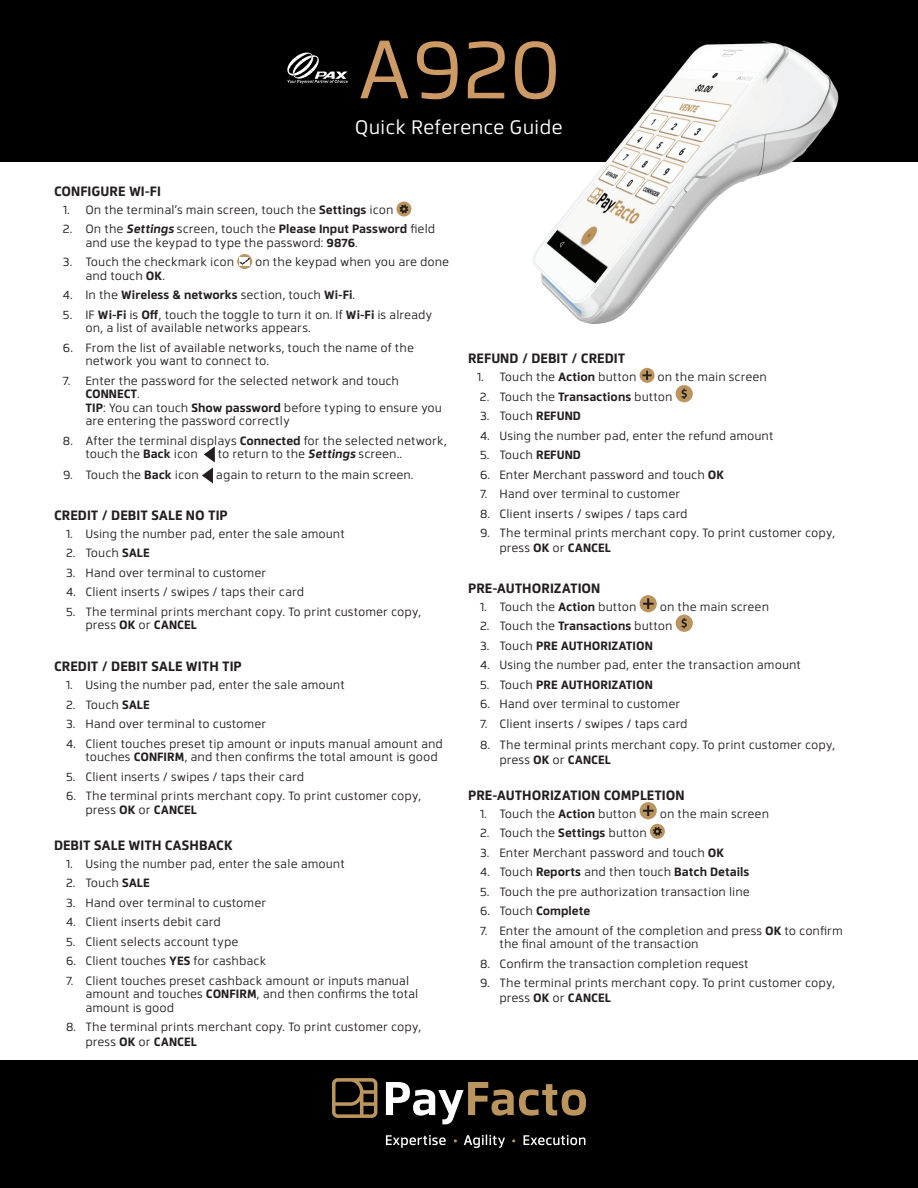
<style>
.page{position:relative;width:918px;height:1188px;background:#fff}
.page>*{position:absolute;margin:0;border:0;box-sizing:border-box;transform-origin:0 0}
.t1{font:82.5px "Facto";color:#cd9965}
.t2{font:19.5px "Facto";color:#fff}
.t3{font:700 13.5px "Facto";color:#231f20}
.t4{font:12px/13.5px "Facto";color:#231f20}
.t5{font:700 12px "Facto";color:#231f20}
.s1{font-weight:700}
.s2{font-weight:700;font-style:italic}
.s3{font-weight:400}
</style>
<div class="page">
<div style="left:0;top:0;width:918px;height:162px;background:#000001"></div>
<div style="left:0;top:1060px;width:918px;height:128px;background:#000001"></div>
<svg style="left:396px;top:202px;width:15px;height:15px"></svg>
<svg style="left:399px;top:204px;width:9px;height:10px"></svg>
<svg style="left:237px;top:254px;width:15px;height:15px"></svg>
<svg style="left:240px;top:258px;width:9px;height:8px"></svg>
<svg style="left:202px;top:446px;width:13px;height:38px"></svg>
<svg style="left:640px;top:368px;width:15px;height:15px"></svg>
<svg style="left:642px;top:371px;width:10px;height:9px"></svg>
<div style="left:676px;top:385px;width:17px;height:17px;background:#bb955d;border-radius:50%"></div>
<svg style="left:682px;top:389px;width:5px;height:10px"></svg>
<div style="left:640px;top:595px;width:17px;height:17px;background:#bb955d;border-radius:50%"></div>
<svg style="left:643px;top:598px;width:11px;height:11px"></svg>
<div style="left:676px;top:615px;width:17px;height:17px;background:#bb955d;border-radius:50%"></div>
<svg style="left:682px;top:618px;width:5px;height:10px"></svg>
<div style="left:640px;top:802px;width:17px;height:17px;background:#bb955d;border-radius:50%"></div>
<svg style="left:643px;top:805px;width:11px;height:11px"></svg>
<div style="left:650px;top:824px;width:15px;height:15px;background:#bb955d;border-radius:50%"></div>
<svg style="left:653px;top:827px;width:9px;height:9px"></svg>
<img style="left:532px;top:41px;width:307px;height:283px">
<svg style="left:287px;top:53px;width:61px;height:31px"></svg>
<svg style="left:386px;top:1082px;width:200px;height:42px"></svg>
<svg style="left:332px;top:1078px;width:45px;height:40px"></svg>
<svg style="left:386px;top:1135px;width:60px;height:13px"></svg>
<svg style="left:464px;top:1135px;width:41px;height:13px"></svg>
<svg style="left:524px;top:1135px;width:61px;height:10px"></svg>
<svg style="left:512px;top:1139px;width:3px;height:4px"></svg>
<h1 class="t1" style="left:357px;top:9px;width:206px">A920</h1>
<h2 class="t2" style="left:355px;top:113px;width:210px">Quick Reference Guide</h2>
<p class="t3" style="left:54px;top:181px;width:109px">CONFIGURE WI-FI</p>
<p class="t4" style="left:63px;top:202px;width:332px">1. On the terminal’s main screen, touch the <span class="s1">Settings</span> icon</p>
<p class="t4" style="left:85px;top:221px;width:351px;text-indent:-22px">2. On the <span class="s2">Settings</span> screen, touch the <span class="s1">Please Input Password</span> field and use the keypad to type the password: <span class="s1">9876</span>.</p>
<p class="t4" style="left:63px;top:254px;width:173px">3. Touch the checkmark icon</p>
<p class="t4" style="left:255px;top:254px;width:196px">on the keypad when you are done</p>
<p class="t4" style="left:85px;top:268px;width:81px">and touch <span class="s1">OK</span>.</p>
<p class="t5" style="left:63px;top:286px;width:294px"><span class="s3">4. In the</span> Wireless &amp; networks <span class="s3">section, touch</span> Wi-Fi<span class="s3">.</span></p>
<p class="t4" style="left:85px;top:307px;width:349px;text-indent:-22px">5. IF <span class="s1">Wi-Fi</span> is <span class="s1">Off</span>, touch the toggle to turn it on. If <span class="s1">Wi-Fi</span> is already on, a list of available networks appears.</p>
<p class="t4" style="left:85px;top:340px;width:330px;text-indent:-22px">6. From the list of available networks, touch the name of the network you want to connect to.</p>
<p class="t4" style="left:85px;top:373px;width:358px;text-indent:-22px">7. Enter the password for the selected network and touch <span class="s1">CONNECT</span>.<br><span class="s1">TIP</span>: You can touch <span class="s1">Show password</span> before typing to ensure you are entering the password correctly</p>
<p class="t4" style="left:85px;top:433px;width:363px;text-indent:-22px">8. After the terminal displays <span class="s1">Connected</span> for the selected network, touch the <span class="s1">Back</span> icon</p>
<p class="t4" style="left:218px;top:446px;width:186px">to return to the <span class="s2">Settings</span> screen..</p>
<p class="t4" style="left:63px;top:467px;width:137px">9. Touch the <span class="s1">Back</span> icon</p>
<p class="t4" style="left:216px;top:467px;width:199px">again to return to the main screen.</p>
<p class="t3" style="left:54px;top:505px;width:175px">CREDIT / DEBIT SALE NO TIP</p>
<p class="t4" style="left:66px;top:526px;width:281px">1. Using the number pad, enter the sale amount</p>
<p class="t4" style="left:66px;top:545px;width:85px">2. Touch <span class="s1">SALE</span></p>
<p class="t4" style="left:66px;top:565px;width:202px">3. Hand over terminal to customer</p>
<p class="t4" style="left:66px;top:584px;width:240px">4. Client inserts / swipes / taps their card</p>
<p class="t4" style="left:86px;top:604px;width:337px;text-indent:-20px">5. The terminal prints merchant copy. To print customer copy, press <span class="s1">OK</span> or <span class="s1">CANCEL</span></p>
<p class="t3" style="left:54px;top:656px;width:190px">CREDIT / DEBIT SALE WITH TIP</p>
<p class="t4" style="left:66px;top:677px;width:281px">1. Using the number pad, enter the sale amount</p>
<p class="t4" style="left:66px;top:697px;width:85px">2. Touch <span class="s1">SALE</span></p>
<p class="t4" style="left:66px;top:716px;width:202px">3. Hand over terminal to customer</p>
<p class="t4" style="left:86px;top:736px;width:359px;text-indent:-20px">4. Client touches preset tip amount or inputs manual amount and touches <span class="s1">CONFIRM</span>, and then confirms the total amount is good</p>
<p class="t4" style="left:66px;top:769px;width:240px">5. Client inserts / swipes / taps their card</p>
<p class="t4" style="left:86px;top:788px;width:337px;text-indent:-20px">6. The terminal prints merchant copy. To print customer copy, press <span class="s1">OK</span> or <span class="s1">CANCEL</span></p>
<p class="t3" style="left:54px;top:835px;width:180px">DEBIT SALE WITH CASHBACK</p>
<p class="t4" style="left:66px;top:856px;width:281px">1. Using the number pad, enter the sale amount</p>
<p class="t4" style="left:66px;top:875px;width:85px">2. Touch <span class="s1">SALE</span></p>
<p class="t4" style="left:66px;top:895px;width:202px">3. Hand over terminal to customer</p>
<p class="t4" style="left:66px;top:914px;width:156px">4. Client inserts debit card</p>
<p class="t4" style="left:66px;top:934px;width:174px">5. Client selects account type</p>
<p class="t4" style="left:66px;top:953px;width:202px">6. Client touches <span class="s1">YES</span> for cashback</p>
<p class="t4" style="left:86px;top:973px;width:334px;text-indent:-20px">7. Client touches preset cashback amount or inputs manual amount and touches <span class="s1">CONFIRM</span>, and then confirms the total amount is good</p>
<p class="t4" style="left:86px;top:1019px;width:337px;line-height:15px;text-indent:-20px">8. The terminal prints merchant copy. To print customer copy, press <span class="s1">OK</span> or <span class="s1">CANCEL</span></p>
<p class="t3" style="left:468px;top:349px;width:159px">REFUND / DEBIT / CREDIT</p>
<p class="t4" style="left:477px;top:370px;width:161px">1. Touch the <span class="s1">Action</span> button</p>
<p class="t4" style="left:658px;top:370px;width:111px">on the main screen</p>
<p class="t4" style="left:480px;top:389px;width:194px">2. Touch the <span class="s1">Transactions</span> button</p>
<p class="t4" style="left:480px;top:409px;width:103px">3. Touch <span class="s1">REFUND</span></p>
<p class="t4" style="left:480px;top:428px;width:295px">4. Using the number pad, enter the refund amount</p>
<p class="t4" style="left:480px;top:448px;width:103px">5. Touch <span class="s1">REFUND</span></p>
<p class="t4" style="left:480px;top:467px;width:246px">6. Enter Merchant password and touch <span class="s1">OK</span></p>
<p class="t4" style="left:480px;top:487px;width:202px">7. Hand over terminal to customer</p>
<p class="t4" style="left:480px;top:506px;width:209px">8. Client inserts / swipes / taps card</p>
<p class="t4" style="left:500px;top:525px;width:337px;line-height:15px;text-indent:-20px">9. The terminal prints merchant copy. To print customer copy, press <span class="s1">OK</span> or <span class="s1">CANCEL</span></p>
<p class="t3" style="left:468px;top:578px;width:134px">PRE-AUTHORIZATION</p>
<p class="t4" style="left:480px;top:599px;width:158px">1. Touch the <span class="s1">Action</span> button</p>
<p class="t4" style="left:660px;top:599px;width:111px">on the main screen</p>
<p class="t4" style="left:480px;top:619px;width:194px">2. Touch the <span class="s1">Transactions</span> button</p>
<p class="t5" style="left:480px;top:637px;width:174px"><span class="s3">3. Touch</span> PRE AUTHORIZATION</p>
<p class="t4" style="left:480px;top:658px;width:323px">4. Using the number pad, enter the transaction amount</p>
<p class="t5" style="left:480px;top:676px;width:174px"><span class="s3">5. Touch</span> PRE AUTHORIZATION</p>
<p class="t4" style="left:480px;top:697px;width:202px">6. Hand over terminal to customer</p>
<p class="t4" style="left:480px;top:716px;width:209px">7. Client inserts / swipes / taps card</p>
<p class="t4" style="left:500px;top:736px;width:337px;line-height:15px;text-indent:-20px">8. The terminal prints merchant copy. To print customer copy, press <span class="s1">OK</span> or <span class="s1">CANCEL</span></p>
<p class="t3" style="left:468px;top:785px;width:218px">PRE-AUTHORIZATION COMPLETION</p>
<p class="t4" style="left:480px;top:806px;width:158px">1. Touch the <span class="s1">Action</span> button</p>
<p class="t4" style="left:660px;top:806px;width:111px">on the main screen</p>
<p class="t4" style="left:480px;top:826px;width:168px">2. Touch the <span class="s1">Settings</span> button</p>
<p class="t4" style="left:480px;top:845px;width:246px">3. Enter Merchant password and touch <span class="s1">OK</span></p>
<p class="t4" style="left:480px;top:865px;width:271px">4. Touch <span class="s1">Reports</span> and then touch <span class="s1">Batch Details</span></p>
<p class="t4" style="left:480px;top:884px;width:271px">5. Touch the pre authorization transaction line</p>
<p class="t5" style="left:480px;top:902px;width:112px"><span class="s3">6. Touch</span> Complete</p>
<p class="t4" style="left:500px;top:923px;width:345px;text-indent:-20px">7. Enter the amount of the completion and press <span class="s1">OK</span> to confirm the final amount of the transaction</p>
<p class="t4" style="left:480px;top:956px;width:270px">8. Confirm the transaction completion request</p>
<p class="t4" style="left:500px;top:975px;width:337px;line-height:15px;text-indent:-20px">9. The terminal prints merchant copy. To print customer copy, press <span class="s1">OK</span> or <span class="s1">CANCEL</span></p>
</div>
